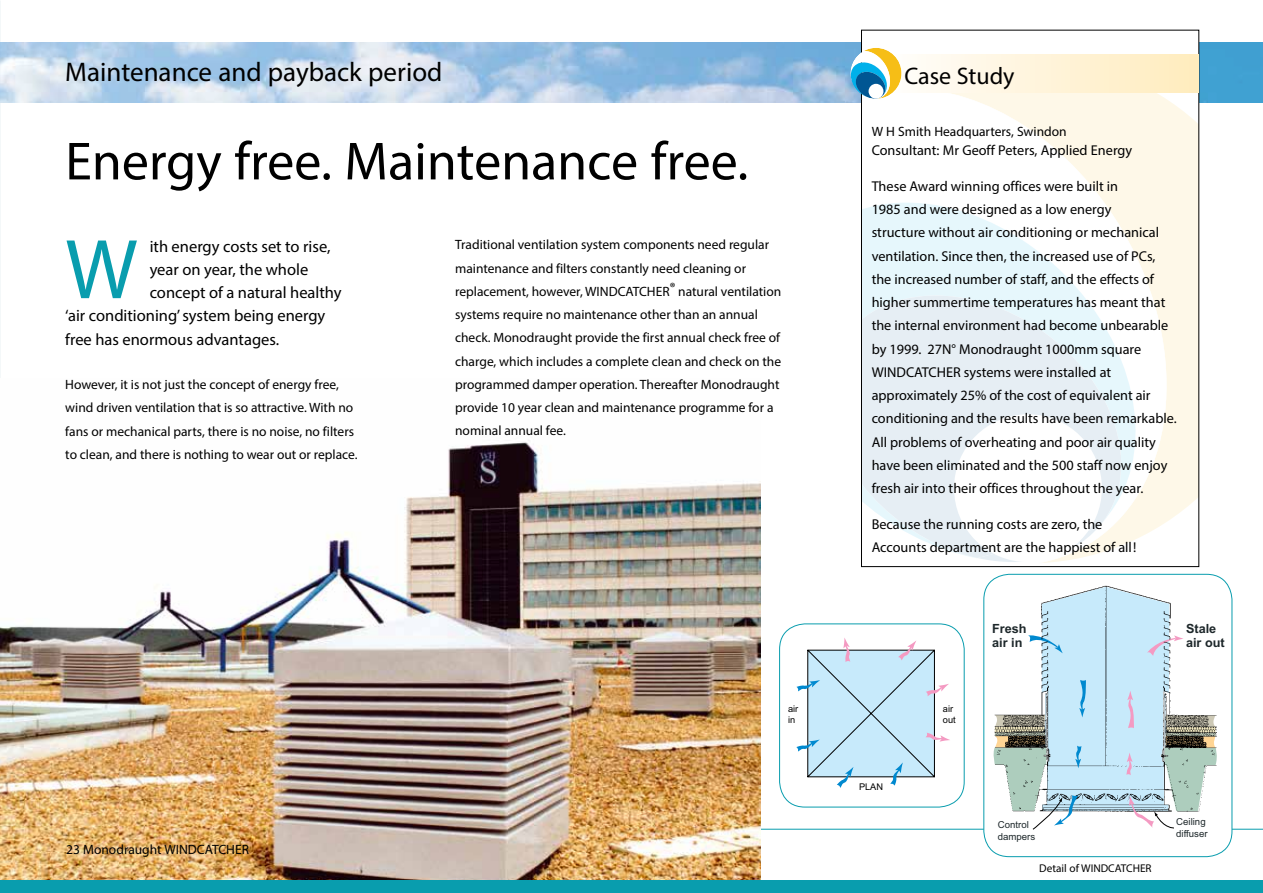
<style>
.page{position:relative;width:1263px;height:893px;background:#fff}
.page>*{position:absolute;margin:0;border:0;box-sizing:border-box;transform-origin:0 0}
.t1{font:85.5px "Myriad Pro";color:#099dae}
.t2{font:54px "Myriad Pro";color:#000}
.t3{font:27px "Myriad Pro";color:#000}
.t4{font:24px "Myriad Pro";color:#000}
.t5{font:16.5px "Myriad Pro";color:#000}
.t6{font:14.25px/23.2px "Myriad Pro";color:#000}
.t7{font:13.5px/23.2px "Myriad Pro";color:#000}
.t8{font:700 12.6px/14px "Arial";color:#1d272a}
.t9{font:11.25px "Myriad Pro";color:#000}
.t10{font:9.6px/12px "Arial";color:#1d272a}
.t11{font:9.3px/11.1px "Arial";color:#000}
</style>
<div class="page">
<hr style="left:64px;top:829px;width:1199px;height:1px;background:#099dae">
<img style="left:0;top:442px;width:760px;height:438px">
<img style="left:0;top:43px;width:1263px;height:59px">
<div style="left:984px;top:574px;width:248px;height:283px;background:#fff;border-radius:26px"></div>
<svg style="left:993px;top:587px;width:224px;height:243px"></svg>
<div style="left:984px;top:574px;width:248px;height:283px;border:1px solid #099dae;border-radius:26px"></div>
<div style="left:861px;top:30px;width:338px;height:537px;background:#fff"></div>
<svg style="left:921px;top:92px;width:272px;height:437px;fill:#fef8e8"></svg>
<svg style="left:907px;top:179px;width:248px;height:357px"></svg>
<svg style="left:979px;top:558px;width:99px;height:5px"></svg>
<svg style="left:863px;top:281px;width:279px;height:277px;fill:#e6eef4"></svg>
<div style="left:954px;top:414px;width:148px;height:148px;background:#fff;border-radius:50%"></div>
<div style="left:889px;top:54px;width:309px;height:38px;background:linear-gradient(to right,#fffdfa,#ffecbc)"></div>
<svg style="left:850px;top:48px;width:57px;height:331px"></svg>
<div style="left:868px;top:84px;width:15px;height:15px;background:#fff;border-radius:50%"></div>
<div style="left:0;top:880px;width:1263px;height:13px;background:#099dae"></div>
<svg style="left:796px;top:638px;width:154px;height:150px"></svg>
<div style="left:779px;top:624px;width:185px;height:183px;border:1px solid #099dae;border-radius:26px"></div>
<h3 class="t3" style="left:65px;top:55px;width:379px">Maintenance and payback period</h3>
<h2 class="t2" style="left:65px;top:128px;width:684px">Energy free. Maintenance free.</h2>
<h1 class="t1" style="left:65px;top:217px;width:74px">W</h1>
<p class="t5" style="left:150px;top:236px;width:182px">ith energy costs set to rise,</p>
<p class="t5" style="left:150px;top:259px;width:160px">year on year, the whole</p>
<p class="t5" style="left:150px;top:282px;width:193px">concept of a natural healthy</p>
<p class="t5" style="left:65px;top:306px;width:262px">‘air conditioning’ system being energy</p>
<p class="t5" style="left:65px;top:329px;width:215px">free has enormous advantages.</p>
<p class="t7" style="left:65px;top:373px;width:294px">However, it is not just the concept of energy free, wind driven ventilation that is so attractive. With no fans or mechanical parts, there is no noise, no filters to clean, and there is nothing to wear out or replace.</p>
<p class="t7" style="left:66px;top:838px;width:184px">23 Monodraught WINDCATCHER</p>
<p class="t7" style="left:455px;top:233px;width:328px">Traditional ventilation system components need regular maintenance and filters constantly need cleaning or replacement, however, WINDCATCHER® natural ventilation systems require no maintenance other than an annual check. Monodraught provide the first annual check free of charge, which includes a complete clean and check on the programmed damper operation. Thereafter Monodraught provide 10 year clean and maintenance programme for a nominal annual fee.</p>
<p class="t11" style="left:788px;top:703px;width:12px">air in</p>
<h3 class="t4" style="left:904px;top:61px;width:112px">Case Study</h3>
<p class="t7" style="left:872px;top:120px;width:197px">W H Smith Headquarters, Swindon</p>
<p class="t6" style="left:872px;top:138px;width:262px">Consultant: Mr Geoff Peters, Applied Energy</p>
<p class="t6" style="left:872px;top:174px;width:307px">These Award winning offices were built in<br>1985 and were designed as a low energy<br>structure without air conditioning or mechanical ventilation. Since then, the increased use of PCs, the increased number of staff, and the effects of higher summertime temperatures has meant that the internal environment had become unbearable by 1999. 27N° Monodraught 1000mm square WINDCATCHER systems were installed at approximately 25% of the cost of equivalent air conditioning and the results have been remarkable.<br>All problems of overheating and poor air quality have been eliminated and the 500 staff now enjoy fresh air into their offices throughout the year.</p>
<p class="t6" style="left:872px;top:513px;width:266px">Because the running costs are zero, the<br>Accounts department are the happiest of all!</p>
<p class="t11" style="left:859px;top:782px;width:26px">PLAN</p>
<p class="t11" style="left:943px;top:703px;width:14px">air out</p>
<p class="t8" style="left:992px;top:622px;width:36px">Fresh air in</p>
<p class="t8" style="left:1186px;top:622px;width:40px">Stale air out</p>
<p class="t10" style="left:998px;top:819px;width:39px">Control dampers</p>
<p class="t10" style="left:1176px;top:816px;width:33px">Ceiling diffuser</p>
<p class="t9" style="left:1039px;top:861px;width:114px">Detail of WINDCATCHER</p>
</div>
